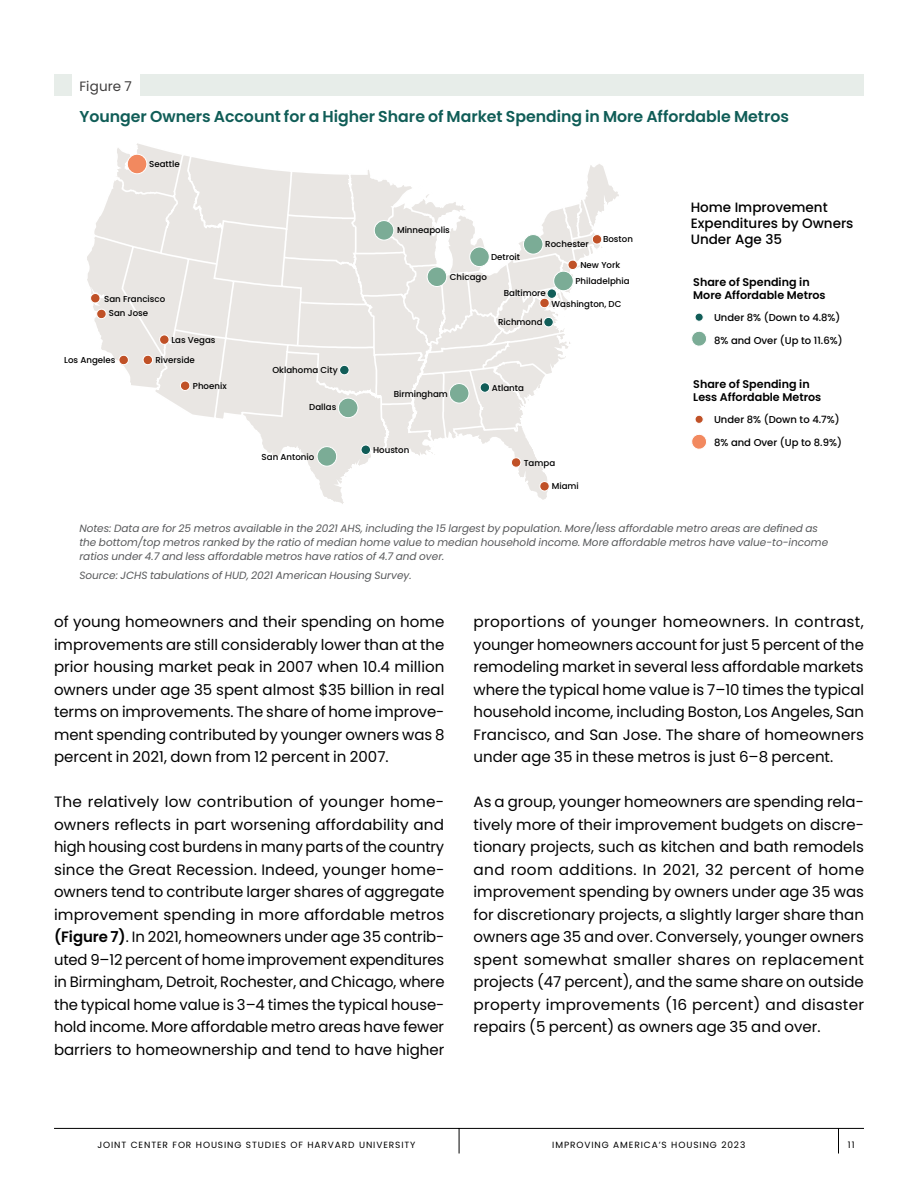
<style>
.page{position:relative;width:918px;height:1188px;background:#fff}
.page>*{position:absolute;margin:0;border:0;box-sizing:border-box;transform-origin:0 0}
.t1{font:600 15.75px "Poppins";color:#105d57}
.t2{font:15px/22.5px "Poppins";color:#000;text-align:justify}
.t3{font:500 13.5px/16.2px "Poppins";color:#000}
.t4{font:13.5px "Poppins";letter-spacing:.01em;color:#3f3d3d}
.t5{font:600 11.1px/13.4px "Poppins";color:#000}
.t6{font:italic 10.5px/14.2px "Poppins";color:#58595b}
.t7{font:500 10.05px "Poppins";color:#000}
.t8{font:9px "Poppins";letter-spacing:.1em;color:#000}
.t9{font:500 8.7px "Poppins";color:#000}
.s1{font-weight:600}
</style>
<div class="page">
<svg style="left:87px;top:143px;width:532px;height:361px"></svg>
<div style="left:361px;top:445px;width:10px;height:10px;background:#115d58;border-radius:50%"></div>
<div style="left:361px;top:445px;width:10px;height:10px;border:1px solid #fff;border-radius:50%"></div>
<div style="left:338px;top:398px;width:20px;height:20px;background:#7bac96;border-radius:50%"></div>
<div style="left:338px;top:398px;width:20px;height:20px;border:1px solid #fff;border-radius:50%"></div>
<div style="left:449px;top:384px;width:20px;height:19px;background:#7bac96;border-radius:50%"></div>
<div style="left:449px;top:383px;width:20px;height:21px;border:1px solid #fff;border-radius:50%"></div>
<div style="left:127px;top:154px;width:20px;height:20px;background:#f2895f;border-radius:50%"></div>
<div style="left:127px;top:154px;width:20px;height:20px;border:1px solid #fff;border-radius:50%"></div>
<div style="left:554px;top:271px;width:19px;height:20px;background:#7bac96;border-radius:50%"></div>
<div style="left:553px;top:271px;width:21px;height:20px;border:1px solid #fff;border-radius:50%"></div>
<div style="left:470px;top:247px;width:19px;height:20px;background:#7bac96;border-radius:50%"></div>
<div style="left:469px;top:247px;width:21px;height:20px;border:1px solid #fff;border-radius:50%"></div>
<div style="left:427px;top:267px;width:20px;height:20px;background:#7bac96;border-radius:50%"></div>
<div style="left:427px;top:266px;width:20px;height:21px;border:1px solid #fff;border-radius:50%"></div>
<div style="left:374px;top:221px;width:20px;height:19px;background:#7bac96;border-radius:50%"></div>
<div style="left:374px;top:220px;width:20px;height:21px;border:1px solid #fff;border-radius:50%"></div>
<div style="left:523px;top:235px;width:20px;height:19px;background:#7bac96;border-radius:50%"></div>
<div style="left:523px;top:234px;width:20px;height:21px;border:1px solid #fff;border-radius:50%"></div>
<svg style="left:692px;top:434px;width:14px;height:15px"></svg>
<svg style="left:695px;top:415px;width:9px;height:9px"></svg>
<svg style="left:692px;top:331px;width:14px;height:15px"></svg>
<svg style="left:695px;top:313px;width:9px;height:9px"></svg>
<div style="left:54px;top:74px;width:17px;height:22px;background:#e7ede9"></div>
<div style="left:140px;top:74px;width:724px;height:22px;background:#e7ede9"></div>
<hr style="left:54px;top:1128px;width:392px;height:1px;background:#000">
<hr style="left:446px;top:1128px;width:393px;height:1px;background:#000">
<svg style="left:459px;top:1129px;width:1px;height:25px"></svg>
<svg style="left:838px;top:1128px;width:26px;height:26px"></svg>
<p class="t4" style="left:79px;top:78px;width:54px">Figure 7</p>
<p class="t1" style="left:79px;top:107px;width:711px">Younger Owners Account for a Higher Share of Market Spending in More Affordable Metros</p>
<p class="t9" style="left:149px;top:159px;width:32px">Seattle</p>
<p class="t9" style="left:104px;top:294px;width:62px">San Francisco</p>
<p class="t9" style="left:109px;top:308px;width:41px">San Jose</p>
<p class="t9" style="left:171px;top:335px;width:46px">Las Vegas</p>
<p class="t9" style="left:64px;top:355px;width:53px">Los Angeles</p>
<p class="t9" style="left:155px;top:355px;width:41px">Riverside</p>
<p class="t9" style="left:193px;top:381px;width:35px">Phoenix</p>
<p class="t9" style="left:273px;top:365px;width:67px">Oklahoma City</p>
<p class="t9" style="left:309px;top:402px;width:29px">Dallas</p>
<p class="t9" style="left:262px;top:451px;width:54px">San Antonio</p>
<p class="t9" style="left:397px;top:225px;width:54px">Minneapolis</p>
<p class="t9" style="left:491px;top:252px;width:31px">Detroit</p>
<p class="t9" style="left:450px;top:272px;width:39px">Chicago</p>
<p class="t9" style="left:545px;top:239px;width:45px">Rochester</p>
<p class="t9" style="left:603px;top:234px;width:31px">Boston</p>
<p class="t9" style="left:580px;top:260px;width:41px">New York</p>
<p class="t9" style="left:575px;top:276px;width:56px">Philadelphia</p>
<p class="t9" style="left:504px;top:288px;width:44px">Baltimore</p>
<p class="t9" style="left:394px;top:389px;width:56px">Birmingham</p>
<p class="t9" style="left:373px;top:444px;width:38px">Houston</p>
<p class="t9" style="left:498px;top:317px;width:46px">Richmond</p>
<p class="t9" style="left:552px;top:299px;width:71px">Washington, DC</p>
<p class="t9" style="left:492px;top:383px;width:34px">Atlanta</p>
<p class="t9" style="left:524px;top:458px;width:33px">Tampa</p>
<p class="t9" style="left:552px;top:481px;width:29px">Miami</p>
<p class="t3" style="left:691px;top:199px;width:164px">Home Improvement<br>Expenditures by Owners<br>Under Age 35</p>
<p class="t5" style="left:693px;top:275px;width:134px">Share of Spending in<br>More Affordable Metros</p>
<p class="t7" style="left:714px;top:312px;width:128px">Under 8% (Down to 4.8%)</p>
<p class="t7" style="left:714px;top:335px;width:130px">8% and Over (Up to 11.6%)</p>
<p class="t5" style="left:693px;top:378px;width:130px">Share of Spending in<br>Less Affordable Metros</p>
<p class="t7" style="left:714px;top:414px;width:127px">Under 8% (Down to 4.7%)</p>
<p class="t7" style="left:714px;top:437px;width:129px">8% and Over (Up to 8.9%)</p>
<p class="t6" style="left:79px;top:521px;width:750px">Notes: Data are for 25 metros available in the 2021 AHS, including the 15 largest by population. More/less affordable metro areas are defined as the bottom/top metros ranked by the ratio of median home value to median household income. More affordable metros have value-to-income ratios under 4.7 and less affordable metros have ratios of 4.7 and over.</p>
<p class="t6" style="left:79px;top:568px;width:334px">Source: JCHS tabulations of HUD, 2021 American Housing Survey.</p>
<p class="t2" style="left:54px;top:611px;width:392px">of young homeowners and their spending on home improvements are still considerably lower than at the prior housing market peak in 2007 when 10.4 million owners under age 35 spent almost $35 billion in real terms on improvements. The share of home improve&shy;ment spending contributed by younger owners was 8 percent in 2021, down from 12 percent in 2007.</p>
<p class="t2" style="left:54px;top:791px;width:392px">The relatively low contribution of younger home&shy;owners reflects in part worsening affordability and high housing cost burdens in many parts of the country since the Great Recession. Indeed, younger home&shy;owners tend to contribute larger shares of aggregate improvement spending in more affordable metros <span class="s1">(Figure 7)</span>. In 2021, homeowners under age 35 contrib&shy;uted 9–12 percent of home improvement expenditures in Birmingham, Detroit, Rochester, and Chicago, where the typical home value is 3–4 times the typical house&shy;hold income. More affordable metro areas have fewer barriers to homeownership and tend to have higher</p>
<p class="t2" style="left:474px;top:611px;width:392px">proportions of younger homeowners. In contrast, younger homeowners account for just 5 percent of the remodeling market in several less affordable markets where the typical home value is 7–10 times the typical household income, including Boston, Los Angeles, San Francisco, and San Jose. The share of homeowners under age 35 in these metros is just 6–8 percent.</p>
<p class="t2" style="left:474px;top:791px;width:392px">As a group, younger homeowners are spending rela&shy;tively more of their improvement budgets on discre&shy;tionary projects, such as kitchen and bath remodels and room additions. In 2021, 32 percent of home improvement spending by owners under age 35 was for discretionary projects, a slightly larger share than owners age 35 and over. Conversely, younger owners spent somewhat smaller shares on replacement projects (47 percent), and the same share on outside property improvements (16 percent) and disaster repairs (5 percent) as owners age 35 and over.</p>
<p class="t8" style="left:97px;top:1140px;width:320px">JOINT CENTER FOR HOUSING STUDIES OF HARVARD UNIVERSITY</p>
<p class="t8" style="left:552px;top:1140px;width:195px">IMPROVING AMERICA’S HOUSING 2023</p>
<p class="t8" style="left:848px;top:1140px;width:8px">11</p>
</div>
